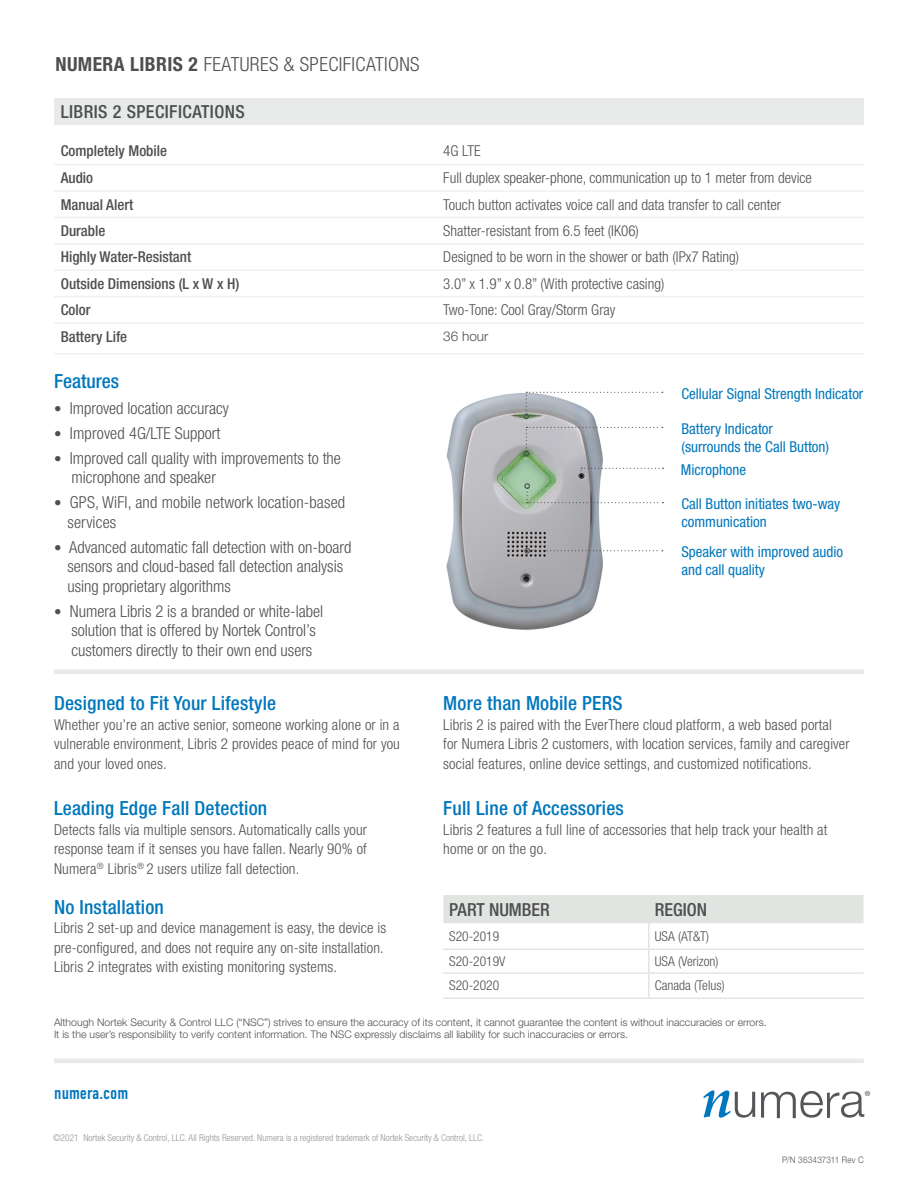
<style>
.page{position:relative;width:918px;height:1188px;background:#fff}
.page>*{position:absolute;margin:0;border:0;box-sizing:border-box;transform-origin:0 0}
.t1{font:500 condensed 19.5px "Helvetica Neue LT Std";letter-spacing:.01em;color:#0077bd}
.t2{font:300 condensed 19.5px "Helvetica Neue LT Std";letter-spacing:.02em;color:#4e4f50}
.t3{font:500 condensed 18px "Helvetica Neue LT Std";letter-spacing:.025em;color:#4e4f50}
.t4{font:500 condensed 18px "Helvetica Neue LT Std";color:#4e4f50}
.t5{font:18px "DIN Condensed";color:#0077bd}
.t6{font:300 condensed 16.5px/19.5px "Helvetica Neue LT Std";color:#4e4f50}
.t7{font:300 condensed 15px/19.5px "Helvetica Neue LT Std";letter-spacing:.01em;color:#4e4f50}
.t8{font:condensed 15px/18px "Helvetica Neue LT Std";color:#0077bd}
.t9{font:500 condensed 15px "Helvetica Neue LT Std";color:#4e4f50}
.t10{font:300 condensed 13.5px "Helvetica Neue LT Std";color:#4e4f50}
.t11{font:300 13.5px "Helvetica Neue LT Pro";color:#4e4f50}
.t12{font:300 10.5px/12.6px "Helvetica Neue LT Std";color:#4e4f50}
.t13{font:300 condensed 9.45px "Helvetica Neue LT Std";color:#939598}
.t14{font:300 9px "Helvetica Neue LT Pro";letter-spacing:.03em;color:#4e4f50;scale:.9 1}
.t15{font:500 6.9px "Helvetica Neue LT Pro";color:#54565a}
.s1{font-weight:700}
.s2{font-size:15px}
</style>
<div class="page">
<div style="left:54px;top:98px;width:810px;height:27px;background:#e7eae8"></div>
<hr style="left:54px;top:164px;width:389px;height:1px;background:#eff1f0">
<hr style="left:443px;top:164px;width:421px;height:1px;background:#eff1f0">
<hr style="left:54px;top:190px;width:389px;height:2px;background:#eff1f0">
<hr style="left:443px;top:190px;width:421px;height:2px;background:#eff1f0">
<hr style="left:54px;top:217px;width:389px;height:1px;background:#eff1f0">
<hr style="left:443px;top:217px;width:421px;height:1px;background:#eff1f0">
<hr style="left:54px;top:243px;width:389px;height:2px;background:#eff1f0">
<hr style="left:443px;top:243px;width:421px;height:2px;background:#eff1f0">
<hr style="left:54px;top:269px;width:389px;height:2px;background:#eff1f0">
<hr style="left:443px;top:269px;width:421px;height:2px;background:#eff1f0">
<hr style="left:54px;top:296px;width:389px;height:1px;background:#eff1f0">
<hr style="left:443px;top:296px;width:421px;height:1px;background:#eff1f0">
<hr style="left:54px;top:322px;width:389px;height:2px;background:#eff1f0">
<hr style="left:443px;top:322px;width:421px;height:2px;background:#eff1f0">
<hr style="left:54px;top:353px;width:389px;height:2px;background:#eff1f0">
<hr style="left:443px;top:353px;width:421px;height:2px;background:#eff1f0">
<div style="left:54px;top:669px;width:810px;height:5px;background:#e7eae8"></div>
<img style="left:446px;top:391px;width:163px;height:239px">
<svg style="left:523px;top:392px;width:140px;height:27px"></svg>
<svg style="left:524px;top:427px;width:139px;height:29px"></svg>
<svg style="left:524px;top:548px;width:139px;height:6px"></svg>
<svg style="left:524px;top:468px;width:139px;height:35px"></svg>
<div style="left:443px;top:896px;width:420px;height:26px;background:#e2e4e2"></div>
<hr style="left:443px;top:895px;width:206px;height:1px;background:#e2e4e2">
<hr style="left:649px;top:895px;width:214px;height:1px;background:#e2e4e2">
<hr style="left:648px;top:896px;width:2px;height:26px;background:#e2e4e2">
<hr style="left:443px;top:922px;width:206px;height:1px;background:#e2e4e2">
<hr style="left:649px;top:922px;width:214px;height:1px;background:#e2e4e2">
<hr style="left:648px;top:923px;width:2px;height:26px;background:#e2e4e2">
<hr style="left:443px;top:949px;width:206px;height:1px;background:#e2e4e2">
<hr style="left:649px;top:949px;width:214px;height:1px;background:#e2e4e2">
<hr style="left:648px;top:950px;width:2px;height:22px;background:#e2e4e2">
<hr style="left:443px;top:972px;width:206px;height:2px;background:#e2e4e2">
<hr style="left:649px;top:972px;width:214px;height:2px;background:#e2e4e2">
<hr style="left:648px;top:974px;width:2px;height:24px;background:#e2e4e2">
<hr style="left:443px;top:998px;width:206px;height:1px;background:#e2e4e2">
<hr style="left:649px;top:998px;width:214px;height:1px;background:#e2e4e2">
<hr style="left:54px;top:1059px;width:810px;height:4px;background:#e7eae8">
<svg style="left:761px;top:1091px;width:103px;height:27px"></svg>
<svg style="left:703px;top:1090px;width:52px;height:28px"></svg>
<h1 class="t2" style="left:55px;top:53px;width:366px"><span class="s1">NUMERA LIBRIS 2</span> FEATURES &amp; SPECIFICATIONS</h1>
<p class="t3" style="left:61px;top:101px;width:186px">LIBRIS 2 SPECIFICATIONS</p>
<p class="t9" style="left:61px;top:142px;width:108px">Completely Mobile</p>
<p class="t7" style="left:443px;top:141px;width:39px">4G LTE</p>
<p class="t9" style="left:61px;top:169px;width:34px">Audio</p>
<p class="t7" style="left:443px;top:168px;width:370px">Full duplex speaker-phone, communication up to 1 meter from device</p>
<p class="t9" style="left:61px;top:195px;width:74px">Manual Alert</p>
<p class="t7" style="left:443px;top:194px;width:339px">Touch button activates voice call and data transfer to call center</p>
<p class="t9" style="left:61px;top:222px;width:46px">Durable</p>
<p class="t7" style="left:443px;top:221px;width:197px">Shatter-resistant from 6.5 feet (IK06)</p>
<p class="t9" style="left:61px;top:248px;width:132px">Highly Water-Resistant</p>
<p class="t7" style="left:443px;top:247px;width:297px">Designed to be worn in the shower or bath (IPx7 Rating)</p>
<p class="t9" style="left:61px;top:275px;width:180px">Outside Dimensions (L x W x H)</p>
<p class="t7" style="left:443px;top:274px;width:223px">3.0” x 1.9” x 0.8” (With protective casing)</p>
<p class="t9" style="left:61px;top:301px;width:31px">Color</p>
<p class="t7" style="left:443px;top:300px;width:174px">Two-Tone: Cool Gray/Storm Gray</p>
<p class="t9" style="left:61px;top:328px;width:68px">Battery Life</p>
<p class="t11" style="left:443px;top:328px;width:47px">36 hour</p>
<h1 class="t1" style="left:54px;top:369px;width:67px">Features</h1>
<p class="t6" style="left:54px;top:398px;width:176px"><span class="s2">•</span> Improved location accuracy</p>
<p class="t6" style="left:54px;top:423px;width:168px"><span class="s2">•</span> Improved 4G/LTE Support</p>
<p class="t6" style="left:71px;top:448px;width:271px;text-indent:-17px"><span class="s2">•</span> Improved call quality with improvements to the microphone and speaker</p>
<p class="t6" style="left:68px;top:493px;width:279px;text-indent:-14px"><span class="s2">•</span> GPS, WiFI, and mobile network location-based services</p>
<p class="t6" style="left:68px;top:537px;width:285px;text-indent:-14px"><span class="s2">•</span> Advanced automatic fall detection with on-board sensors and cloud-based fall detection analysis using proprietary algorithms</p>
<p class="t6" style="left:71px;top:601px;width:253px;text-indent:-17px"><span class="s2">•</span> Numera Libris 2 is a branded or white-label solution that is offered by Nortek Control’s customers directly to their own end users</p>
<h1 class="t1" style="left:54px;top:692px;width:224px">Designed to Fit Your Lifestyle</h1>
<p class="t7" style="left:54px;top:715px;width:347px;text-align:justify">Whether you’re an active senior, someone working alone or in a vulnerable environment, Libris 2 provides peace of mind for you and your loved ones.</p>
<h1 class="t1" style="left:54px;top:797px;width:215px">Leading Edge Fall Detection</h1>
<p class="t7" style="left:54px;top:820px;width:315px;text-align:justify">Detects falls via multiple sensors. Automatically calls your response team if it senses you have fallen. Nearly 90% of Numera<sup>®</sup> Libris<sup>®</sup> 2 users utilize fall detection.</p>
<h1 class="t1" style="left:54px;top:895px;width:111px">No Installation</h1>
<p class="t7" style="left:54px;top:918px;width:334px">Libris 2 set-up and device management is easy, the device is pre-configured, and does not require any on-site installation.<br>Libris 2 integrates with existing monitoring systems.</p>
<p class="t8" style="left:681px;top:385px;width:184px">Cellular Signal Strength Indicator</p>
<p class="t8" style="left:681px;top:419px;width:149px">Battery Indicator (surrounds the Call Button)</p>
<p class="t8" style="left:681px;top:460px;width:67px">Microphone</p>
<p class="t8" style="left:681px;top:495px;width:160px">Call Button initiates two-way communication</p>
<p class="t8" style="left:681px;top:543px;width:163px">Speaker with improved audio and call quality</p>
<h1 class="t1" style="left:443px;top:692px;width:181px">More than Mobile PERS</h1>
<p class="t7" style="left:443px;top:715px;width:408px">Libris 2 is paired with the EverThere cloud platform, a web based portal for Numera Libris 2 customers, with location services, family and caregiver social features, online device settings, and customized notifications.</p>
<h1 class="t1" style="left:443px;top:797px;width:182px">Full Line of Accessories</h1>
<p class="t7" style="left:443px;top:820px;width:386px">Libris 2 features a full line of accessories that help track your health at home or on the go.</p>
<p class="t4" style="left:449px;top:898px;width:102px">PART NUMBER</p>
<p class="t3" style="left:655px;top:898px;width:54px">REGION</p>
<p class="t10" style="left:449px;top:928px;width:51px">S20-2019</p>
<p class="t10" style="left:655px;top:928px;width:56px">USA (AT&amp;T)</p>
<p class="t10" style="left:449px;top:954px;width:58px">S20-2019V</p>
<p class="t10" style="left:655px;top:954px;width:65px">USA (Verizon)</p>
<p class="t10" style="left:449px;top:978px;width:51px">S20-2020</p>
<p class="t10" style="left:655px;top:978px;width:71px">Canada (Telus)</p>
<p class="t12" style="left:54px;top:1016px;width:714px">Although Nortek Security &amp; Control LLC (“NSC”) strives to ensure the accuracy of its content, it cannot guarantee the content is without inaccuracies or errors.<br>It is the user’s responsibility to verify content information. The NSC expressly disclaims all liability for such inaccuracies or errors.</p>
<p class="t5" style="left:54px;top:1083px;width:76px">numera.com</p>
<p class="t13" style="left:53px;top:1132px;width:433px">©2021 Nortek Security &amp; Control, LLC. All Rights Reserved. Numera is a registered trademark of Nortek Security &amp; Control, LLC.</p>
<p class="t15" style="left:865px;top:1089px;width:7px">®</p>
<p class="t14" style="left:782px;top:1155px;width:93px">P/N 363437311 Rev C</p>
</div>
